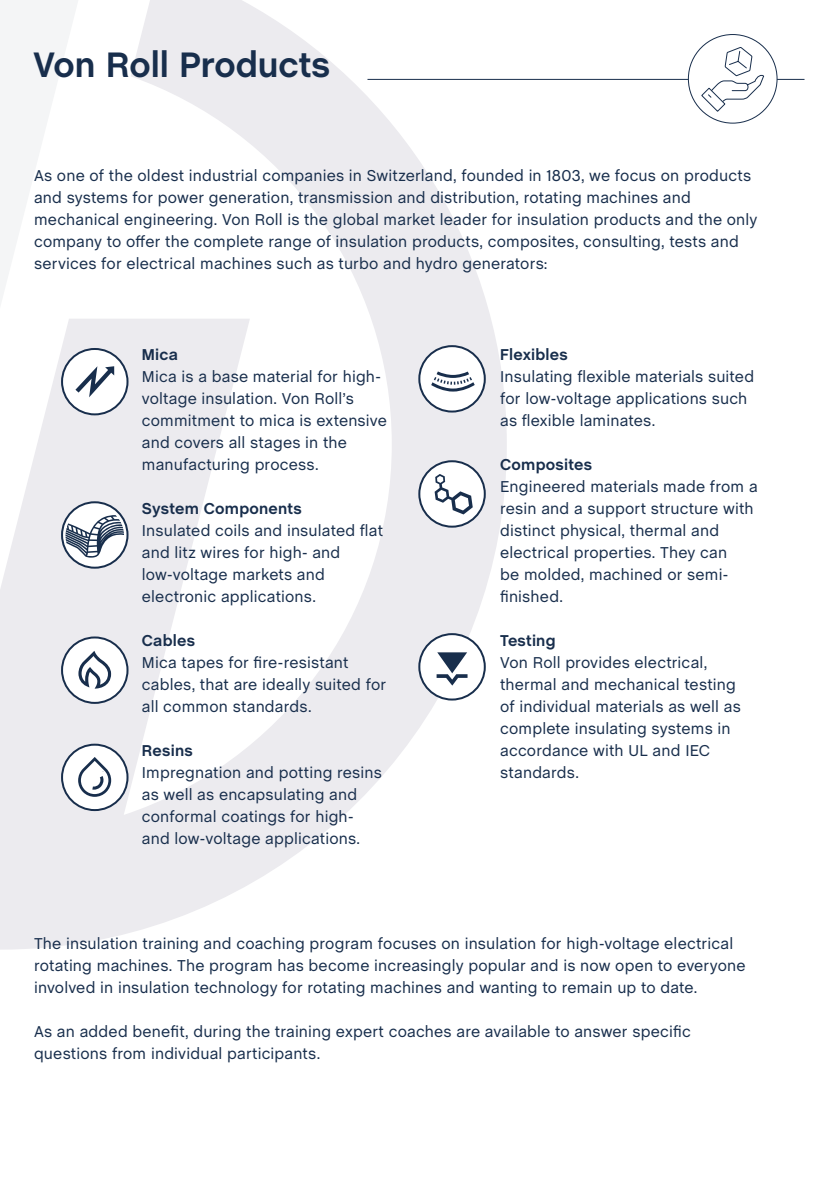
<style>
.page{position:relative;width:840px;height:1191px;background:#fff}
.page>*{position:absolute;margin:0;border:0;box-sizing:border-box;transform-origin:0 0}
.t1{font:700 36px "Chalet";color:#182e4c}
.t2{font:16px/22px "Chalet";letter-spacing:.01em;color:#182e4c}
.t3{font:700 16px "Chalet";letter-spacing:.015em;color:#182e4c}
</style>
<div class="page">
<svg style="left:0;top:0;width:506px;height:949px"></svg>
<svg style="left:0;top:0;width:78px;height:308px"></svg>
<hr style="left:367px;top:79px;width:437px;height:1px;background:#182e4c">
<div style="left:688px;top:35px;width:88px;height:88px;background:#fff;border-radius:50%"></div>
<div style="left:62px;top:349px;width:65px;height:65px;background:#fff;border-radius:50%"></div>
<div style="left:61px;top:348px;width:67px;height:67px;border:2px solid #182e4c;border-radius:50%"></div>
<svg style="left:75px;top:366px;width:39px;height:31px"></svg>
<div style="left:62px;top:502px;width:65px;height:65px;background:#fff;border-radius:50%"></div>
<div style="left:61px;top:501px;width:67px;height:67px;border:2px solid #182e4c;border-radius:50%"></div>
<div style="left:419px;top:461px;width:65px;height:65px;background:#fff;border-radius:50%"></div>
<div style="left:418px;top:460px;width:67px;height:67px;border:2px solid #182e4c;border-radius:50%"></div>
<svg style="left:434px;top:474px;width:38px;height:40px"></svg>
<div style="left:62px;top:744px;width:65px;height:66px;background:#fff;border-radius:50%"></div>
<div style="left:61px;top:743px;width:67px;height:68px;border:2px solid #182e4c;border-radius:50%"></div>
<svg style="left:78px;top:757px;width:33px;height:40px"></svg>
<div style="left:62px;top:637px;width:65px;height:66px;background:#fff;border-radius:50%"></div>
<div style="left:61px;top:636px;width:67px;height:68px;border:2px solid #182e4c;border-radius:50%"></div>
<svg style="left:78px;top:651px;width:33px;height:37px"></svg>
<div style="left:419px;top:346px;width:65px;height:65px;background:#fff;border-radius:50%"></div>
<div style="left:418px;top:345px;width:67px;height:67px;border:2px solid #182e4c;border-radius:50%"></div>
<svg style="left:431px;top:371px;width:43px;height:20px"></svg>
<div style="left:419px;top:634px;width:65px;height:65px;background:#fff;border-radius:50%"></div>
<div style="left:418px;top:633px;width:67px;height:67px;border:2px solid #182e4c;border-radius:50%"></div>
<svg style="left:436px;top:652px;width:31px;height:33px"></svg>
<svg style="left:700px;top:46px;width:64px;height:67px"></svg>
<svg style="left:65px;top:515px;width:59px;height:42px"></svg>
<h1 class="t1" style="left:34px;top:43px;width:298px">Von Roll Products</h1>
<p class="t2" style="left:34px;top:165px;width:724px">As one of the oldest industrial companies in Switzerland, founded in 1803, we focus on products and systems for power generation, transmission and distribution, rotating machines and mechanical engineering. Von Roll is the global market leader for insulation products and the only company to offer the complete range of insulation products, composites, consulting, tests and services for electrical machines such as turbo and hydro generators:</p>
<p class="t3" style="left:142px;top:345px;width:38px">Mica</p>
<p class="t2" style="left:142px;top:365px;width:246px">Mica is a base material for high&shy;voltage insulation. Von Roll’s commitment to mica is extensive and covers all stages in the manufacturing process.</p>
<p class="t3" style="left:142px;top:499px;width:161px">System Components</p>
<p class="t2" style="left:142px;top:519px;width:242px">Insulated coils and insulated flat and litz wires for high- and low-voltage markets and electronic applications.</p>
<p class="t3" style="left:142px;top:631px;width:55px">Cables</p>
<p class="t2" style="left:142px;top:651px;width:246px">Mica tapes for fire-resistant cables, that are ideally suited for all common standards.</p>
<p class="t3" style="left:142px;top:741px;width:52px">Resins</p>
<p class="t2" style="left:142px;top:761px;width:241px">Impregnation and potting resins as well as encapsulating and conformal coatings for high&shy;and low-voltage applications.</p>
<p class="t3" style="left:500px;top:345px;width:69px">Flexibles</p>
<p class="t2" style="left:500px;top:365px;width:255px">Insulating flexible materials suited for low-voltage applications such as flexible laminates.</p>
<p class="t3" style="left:500px;top:455px;width:93px">Composites</p>
<p class="t2" style="left:500px;top:475px;width:259px">Engineered materials made from a resin and a support structure with distinct physical, thermal and electrical properties. They can<br>be molded, machined or semi&shy;finished.</p>
<p class="t3" style="left:500px;top:631px;width:57px">Testing</p>
<p class="t2" style="left:500px;top:651px;width:242px">Von Roll provides electrical, thermal and mechanical testing of individual materials as well as complete insulating systems in accordance with UL and IEC standards.</p>
<p class="t2" style="left:34px;top:932px;width:712px">The insulation training and coaching program focuses on insulation for high-voltage electrical rotating machines. The program has become increasingly popular and is now open to everyone involved in insulation technology for rotating machines and wanting to remain up to date.</p>
<p class="t2" style="left:34px;top:1020px;width:658px">As an added benefit, during the training expert coaches are available to answer specific questions from individual participants.</p>
</div>
